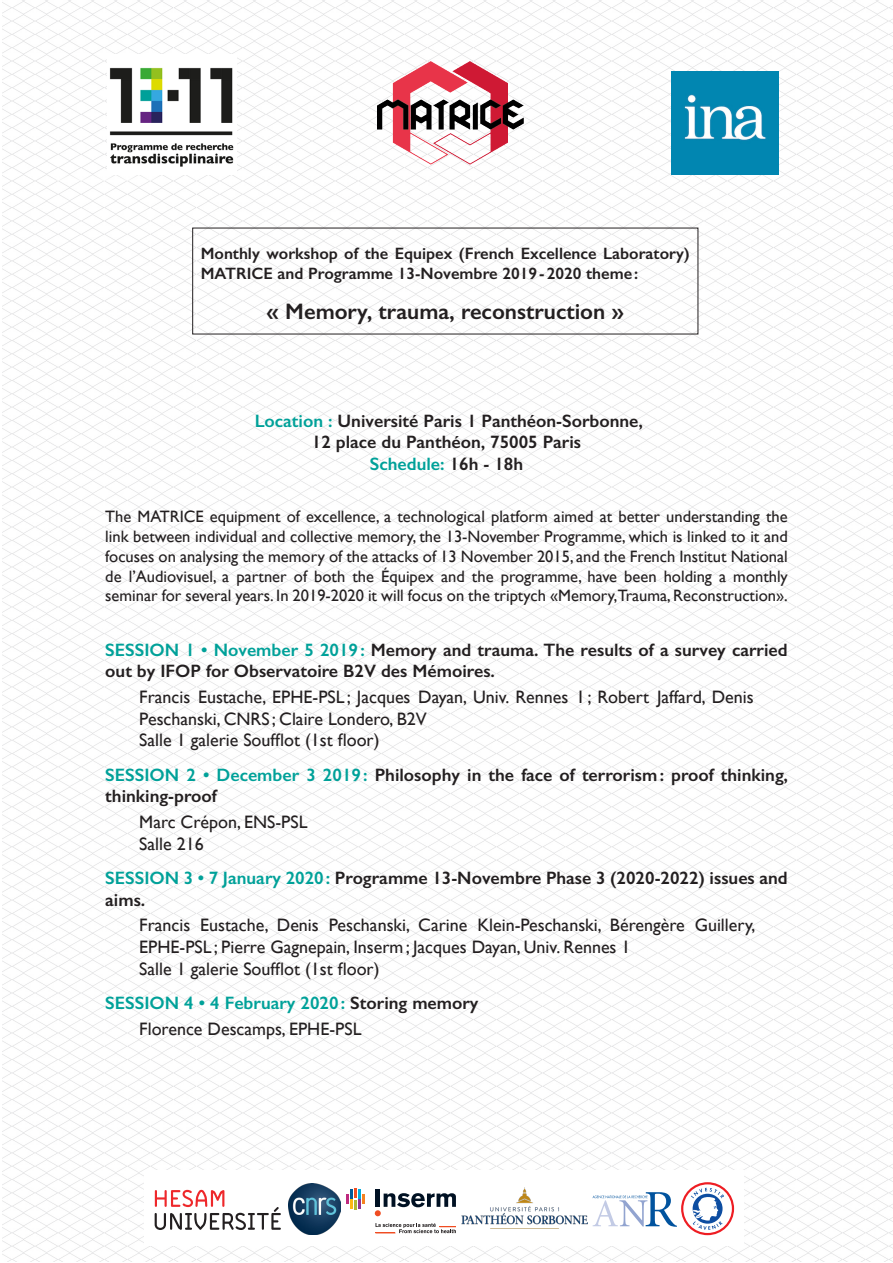
<style>
.page{position:relative;width:893px;height:1263px;background:#fff}
.page>*{position:absolute;margin:0;border:0;box-sizing:border-box;transform-origin:0 0}
.t1{font:600 22.5px "Gill Sans";color:#231f20}
.courant{font:18px/21.6px "Gill Sans";color:#231f20}
.courant-2{font:600 18px/21.6px "Gill Sans";color:#231f20}
.courant-3{font:600 18px "Gill Sans";color:#00a199}
.courant-4{font:16.5px/19.8px "Gill Sans";color:#231f20;text-align:justify}
.t2{font:600 16.5px/19.8px "Gill Sans";color:#231f20}
.s1{color:#00a199}
.s2{color:#231f20}
</style>
<div class="page">
<img style="left:3px;top:0;width:890px;height:1262px">
<img style="left:108px;top:55px;width:129px;height:119px">
<div style="left:145px;top:1170px;width:599px;height:76px;background:#fff"></div>
<svg style="left:155px;top:1190px;width:126px;height:40px"></svg>
<img style="left:289px;top:1183px;width:51px;height:51px">
<svg style="left:592px;top:1192px;width:85px;height:35px"></svg>
<hr style="left:376px;top:1189px;width:4px;height:18px;background:#001123">
<svg style="left:374px;top:1193px;width:82px;height:24px"></svg>
<svg style="left:347px;top:1189px;width:18px;height:21px"></svg>
<svg style="left:375px;top:1223px;width:81px;height:11px"></svg>
<svg style="left:681px;top:1182px;width:53px;height:53px"></svg>
<div style="left:683px;top:1184px;width:49px;height:49px;background:#fff;border-radius:50%"></div>
<svg style="left:691px;top:1188px;width:33px;height:42px"></svg>
<img style="left:461px;top:1188px;width:126px;height:37px">
<img style="left:671px;top:71px;width:107px;height:103px">
<img style="left:378px;top:62px;width:146px;height:103px">
<p class="t2" style="left:201px;top:244px;width:490px">Monthly workshop of the Equipex (French Excellence Laboratory)<br>MATRICE and Programme 13-Novembre 2019-2020 theme:</p>
<p class="t1" style="left:266px;top:298px;width:359px">« Memory, trauma, reconstruction »</p>
<p class="courant-2" style="left:255px;top:410px;width:390px"><span class="s1">Location :</span> Université Paris 1 Panthéon-Sorbonne,</p>
<p class="courant-2" style="left:312px;top:431px;width:271px">12 place du Panthéon, 75005 Paris</p>
<p class="courant-3" style="left:370px;top:453px;width:155px">Schedule: <span class="s2">16h - 18h</span></p>
<p class="courant-4" style="left:105px;top:506px;width:684px">The MATRICE equipment of excellence, a technological platform aimed at better understanding the link between individual and collective memory, the 13-November Programme, which is linked to it and focuses on analysing the memory of the attacks of 13 November 2015, and the French Institut National de l’Audiovisuel, a partner of both the Équipex and the programme, have been holding a monthly seminar for several years. In 2019-2020 it will focus on the triptych «Memory,Trauma, Reconstruction».</p>
<p class="courant-2" style="left:105px;top:638px;width:684px"><span class="s1">SESSION 1 • November 5 2019:</span> Memory and trauma. The results of a survey carried out by IFOP for Observatoire B2V des Mémoires.</p>
<p class="courant" style="left:139px;top:686px;width:616px">Francis Eustache, EPHE-PSL ; Jacques Dayan, Univ. Rennes 1; Robert Jaffard, Denis<br>Peschanski, CNRS ; Claire Londero, B2V</p>
<p class="courant" style="left:139px;top:729px;width:242px">Salle 1 galerie Soufflot (1st floor)</p>
<p class="courant-2" style="left:105px;top:763px;width:684px"><span class="s1">SESSION 2 • December 3 2019:</span> Philosophy in the face of terrorism: proof thinking, thinking-proof</p>
<p class="courant" style="left:139px;top:811px;width:170px">Marc Crépon, ENS-PSL</p>
<p class="courant" style="left:139px;top:832px;width:66px">Salle 216</p>
<p class="courant-2" style="left:105px;top:867px;width:684px"><span class="s1">SESSION 3 • 7 January 2020:</span> Programme 13-Novembre Phase 3 (2020-2022) issues and aims.</p>
<p class="courant" style="left:139px;top:914px;width:618px">Francis Eustache, Denis Peschanski, Carine Klein-Peschanski, Bérengère Guillery,<br>EPHE-PSL ; Pierre Gagnepain, Inserm; Jacques Dayan, Univ. Rennes 1</p>
<p class="courant" style="left:139px;top:957px;width:242px">Salle 1 galerie Soufflot (1st floor)</p>
<p class="courant-3" style="left:105px;top:992px;width:375px">SESSION 4 • 4 February 2020: <span class="s2">Storing memory</span></p>
<p class="courant" style="left:139px;top:1018px;width:224px">Florence Descamps, EPHE-PSL</p>
</div>
